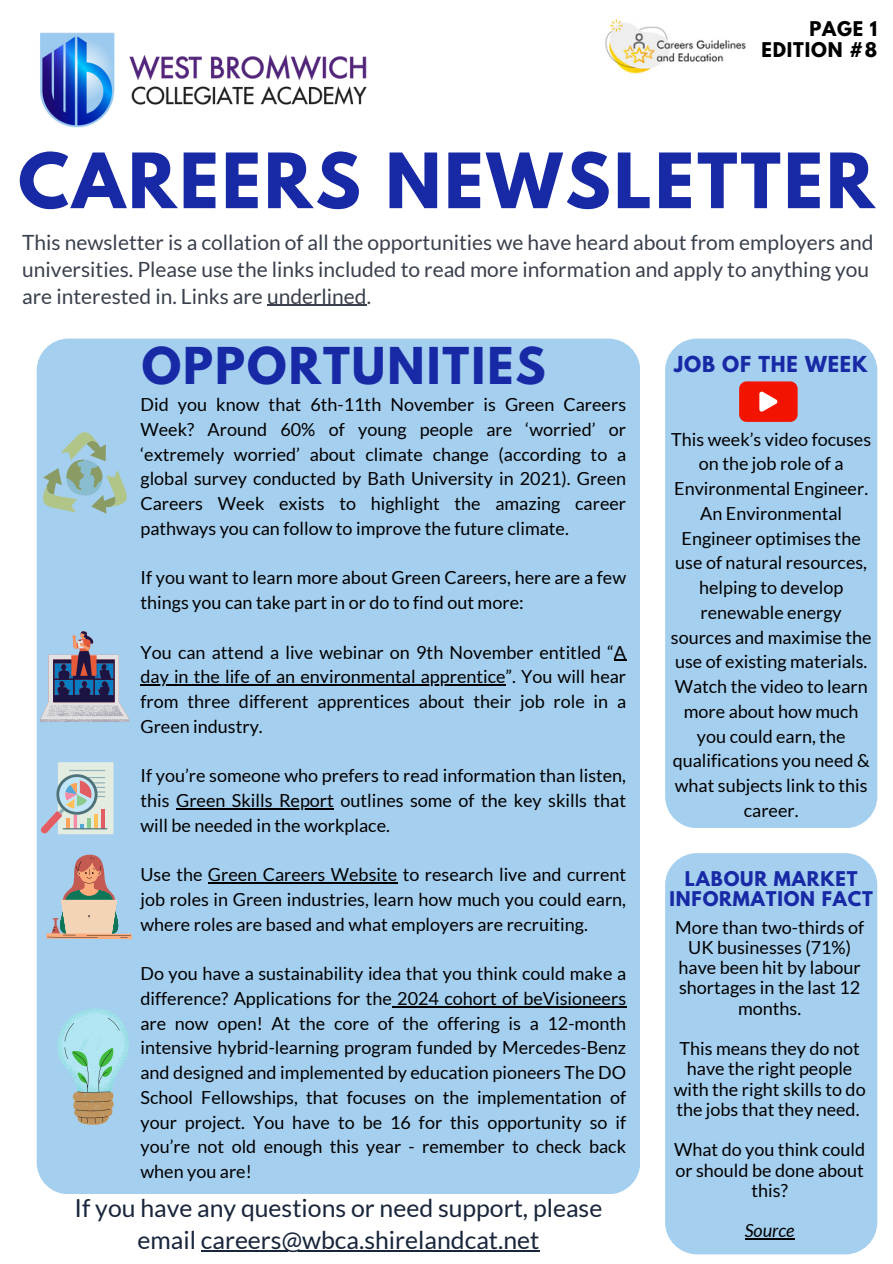
<style>
.page{position:relative;width:893px;height:1264px;background:#fff}
.page>*{position:absolute;margin:0;border:0;box-sizing:border-box;transform-origin:0 0}
.t1{font:700 67.5px "League Spartan";letter-spacing:.045em;color:#1829a6}
.t2{font:700 45px "League Spartan";letter-spacing:.045em;color:#1829a6}
.t3{font:24.75px/31.7px "Lato";color:#18253b;text-align:center}
.t4{font:21px/27px "Lato";color:#39404c}
.t5{font:700 19.5px "League Spartan";letter-spacing:.045em;color:#1829a6}
.t6{font:18px/24.8px "Lato";color:#000;text-align:justify}
.t7{font:700 18px/20.2px "League Spartan";letter-spacing:.045em;color:#1829a6;text-align:center}
.t8{font:700 18px "League Spartan";letter-spacing:.045em;color:#000}
.t9{font:italic 18px "Lato";color:#000}
</style>
<div class="page">
<div style="left:37px;top:338px;width:603px;height:856px;background:#a5cfef;border-radius:32px"></div>
<div style="left:665px;top:338px;width:212px;height:490px;background:#a5cfef;border-radius:32px"></div>
<div style="left:665px;top:853px;width:212px;height:401px;background:#a5cfef;border-radius:32px"></div>
<img style="left:40px;top:32px;width:327px;height:96px">
<img style="left:605px;top:19px;width:141px;height:55px">
<hr style="left:267px;top:305px;width:99px;height:1px;background:#39404c">
<hr style="left:201px;top:1250px;width:338px;height:2px;background:#18253b">
<svg style="left:739px;top:381px;width:58px;height:41px;background:#f03020"></svg>
<svg style="left:614px;top:659px;width:12px;height:1px"></svg>
<hr style="left:140px;top:684px;width:365px;height:1px;background:#000">
<hr style="left:176px;top:808px;width:158px;height:1px;background:#000">
<hr style="left:208px;top:882px;width:189px;height:1px;background:#000">
<hr style="left:392px;top:1006px;width:234px;height:1px;background:#000">
<svg style="left:57px;top:1009px;width:72px;height:115px"></svg>
<svg style="left:40px;top:631px;width:89px;height:91px"></svg>
<svg style="left:41px;top:762px;width:72px;height:72px"></svg>
<svg style="left:46px;top:854px;width:86px;height:85px"></svg>
<svg style="left:43px;top:432px;width:84px;height:81px"></svg>
<hr style="left:744px;top:1238px;width:50px;height:1px;background:#000">
<p class="t8" style="left:809px;top:20px;width:69px">PAGE 1</p>
<p class="t8" style="left:761px;top:40px;width:117px">EDITION #8</p>
<p class="t1" style="left:18px;top:147px;width:857px">CAREERS NEWSLETTER</p>
<p class="t4" style="left:22px;top:228px;width:852px">This newsletter is a collation of all the opportunities we have heard about from employers and universities. Please use the links included to read more information and apply to anything you are interested in. Links are underlined.</p>
<p class="t2" style="left:142px;top:343px;width:405px">OPPORTUNITIES</p>
<p class="t6" style="left:140px;top:392px;width:487px">Did you know that 6th-11th November is Green Careers Week? Around 60% of young people are ‘worried’ or ‘extremely worried’ about climate change (according to a global survey conducted by Bath University in 2021). Green Careers Week exists to highlight the amazing career pathways you can follow to improve the future climate.</p>
<p class="t6" style="left:140px;top:565px;width:487px">If you want to learn more about Green Careers, here are a few things you can take part in or do to find out more:</p>
<p class="t6" style="left:140px;top:639px;width:487px">You can attend a live webinar on 9th November entitled “A day in the life of an environmental apprentice”. You will hear from three different apprentices about their job role in a Green industry.</p>
<p class="t6" style="left:140px;top:763px;width:487px">If you’re someone who prefers to read information than listen, this Green Skills Report outlines some of the key skills that will be needed in the workplace.</p>
<p class="t6" style="left:140px;top:861px;width:487px">Use the Green Careers Website to research live and current job roles in Green industries, learn how much you could earn, where roles are based and what employers are recruiting.</p>
<p class="t6" style="left:140px;top:960px;width:487px">Do you have a sustainability idea that you think could make a difference? Applications for the 2024 cohort of beVisioneers are now open! At the core of the offering is a 12-month intensive hybrid-learning program funded by Mercedes-Benz and designed and implemented by education pioneers The DO School Fellowships, that focuses on the implementation of your project. You have to be 16 for this opportunity so if you’re not old enough this year - remember to check back when you are!</p>
<p class="t3" style="left:75px;top:1191px;width:529px">If you have any questions or need support, please email careers@wbca.shirelandcat.net</p>
<p class="t5" style="left:674px;top:354px;width:195px">JOB OF THE WEEK</p>
<p class="t6" style="left:671px;top:426px;width:201px;text-align:center">This week’s video focuses on the job role of a<br>Environmental Engineer.</p>
<p class="t6" style="left:670px;top:500px;width:202px;text-align:center">An Environmental<br>Engineer optimises the use of natural resources, helping to develop renewable energy sources and maximise the use of existing materials.<br>Watch the video to learn more about how much you could earn, the qualifications you need &amp; what subjects link to this career.</p>
<p class="t7" style="left:669px;top:871px;width:205px">LABOUR MARKET<br>INFORMATION FACT</p>
<p class="t6" style="left:675px;top:916px;width:190px;line-height:20.2px;text-align:center">More than two-thirds of<br>UK businesses (71%) have been hit by labour shortages in the last 12 months.</p>
<p class="t6" style="left:673px;top:1037px;width:193px;line-height:20.2px;text-align:center">This means they do not have the right people with the right skills to do the jobs that they need.</p>
<p class="t6" style="left:674px;top:1139px;width:193px;line-height:20.2px;text-align:center">What do you think could or should be done about this?</p>
<p class="t9" style="left:744px;top:1219px;width:51px">Source</p>
</div>
